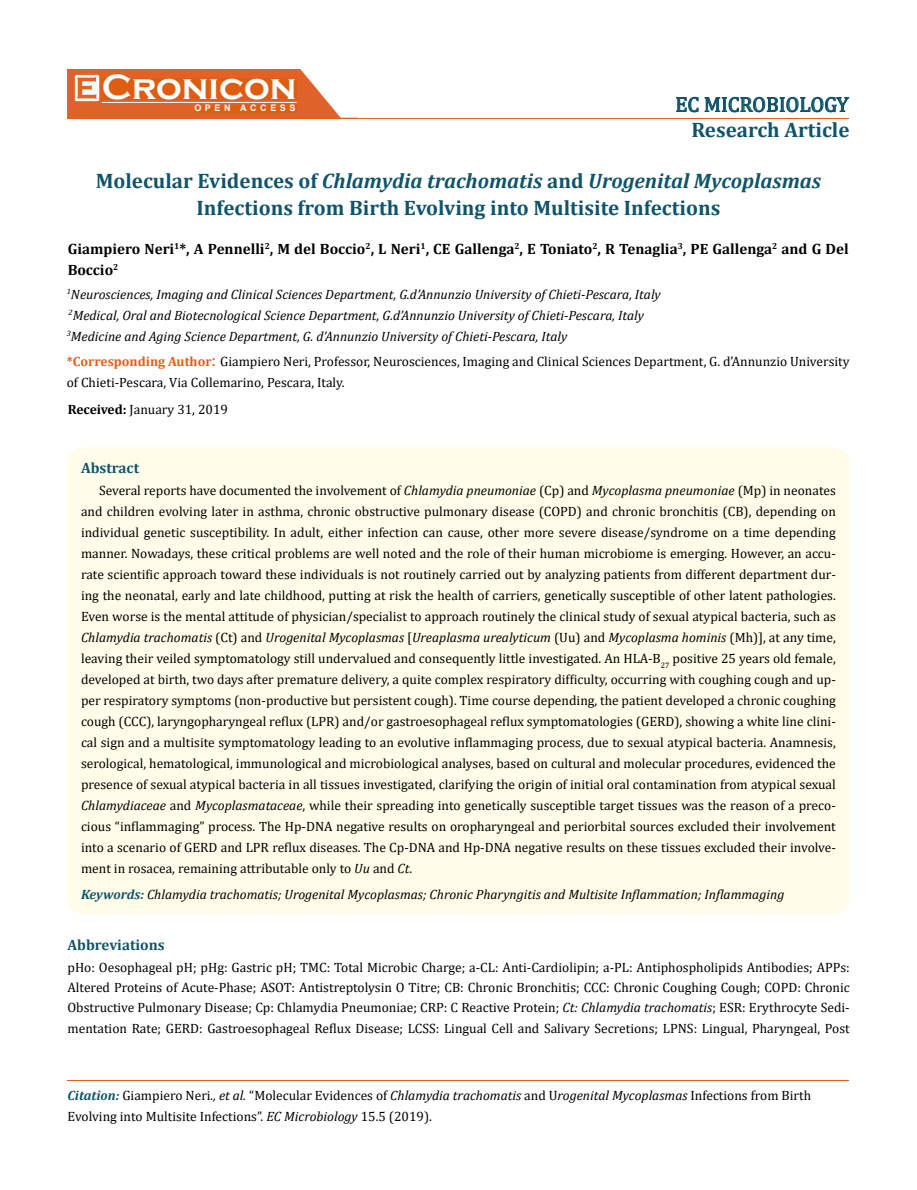
<style>
.page{position:relative;width:917px;height:1190px;background:#fff}
.page>*{position:absolute;margin:0;border:0;box-sizing:border-box;transform-origin:0 0}
.t1{font:700 36px "Copperplate Gothic";color:#fff}
.t2{font:700 21px/27px "Cambria";color:#0e546a;text-align:center}
.t3{font:21px "Cambria";color:#0e546a}
.t4{font:700 15px/21px "Cambria";color:#000}
.t5{font:700 15px "Cambria";color:#0e546a}
.t6{font:13.5px/21px "Cambria";color:#000}
.t7{font:italic 13.5px/21px "Cambria";color:#000}
.t8{font:700 9px "Arial";letter-spacing:.4em;color:#fff}
.s1{font-style:italic}
.s2{font-weight:700;color:#e05d1a}
.s3{font-size:18px;color:#e05d1a}
.s4{font-weight:700}
.s5{font-weight:700;color:#0e546a}
.s6{font-weight:700;font-style:italic;color:#0e546a}
</style>
<div class="page">
<div style="left:67px;top:70px;width:290px;height:49px;background:#e06228"></div>
<svg style="left:300px;top:69px;width:58px;height:49px"></svg>
<img style="left:75px;top:75px;width:24px;height:26px">
<div style="left:102px;top:79px;width:195px;height:21px;background:#df5d11"></div>
<div style="left:194px;top:105px;width:103px;height:7px;background:#df5d11"></div>
<svg style="left:676px;top:97px;width:173px;height:15px"></svg>
<hr style="left:102px;top:102px;width:194px;height:1px;background:#fff">
<hr style="left:279px;top:118px;width:569px;height:1px;background:#e05d1a">
<hr style="left:67px;top:1080px;width:782px;height:1px;background:#e05d1a">
<div style="left:67px;top:447px;width:782px;height:467px;background:#fffde9;border-radius:18px"></div>
<h1 class="t1" style="left:102px;top:68px;width:196px">Cronicon</h1>
<p class="t8" style="left:194px;top:102px;width:103px">OPEN ACCESS</p>
<h2 class="t3" style="left:675px;top:92px;width:175px">EC MICROBIOLOGY</h2>
<h2 class="t2" style="left:691px;top:116px;width:160px">Research Article</h2>
<h2 class="t2" style="left:96px;top:166px;width:727px">Molecular Evidences of <span class="s1">Chlamydia trachomatis</span> and <span class="s1">Urogenital Mycoplasmas<br></span>Infections from Birth Evolving into Multisite Infections</h2>
<p class="t4" style="left:68px;top:238px;width:782px">Giampiero Neri<sup>1</sup>*, A Pennelli<sup>2</sup>, M del Boccio<sup>2</sup>, L Neri<sup>1</sup>, CE Gallenga<sup>2</sup>, E Toniato<sup>2</sup>, R Tenaglia<sup>3</sup>, PE Gallenga<sup>2</sup> and G Del<br>Boccio<sup>2</sup></p>
<p class="t7" style="left:67px;top:283px;width:595px"><sup>1</sup>Neurosciences, Imaging and Clinical Sciences Department, G.d’Annunzio University of Chieti-Pescara, Italy<br><sup>2</sup>Medical, Oral and Biotecnological Science Department, G.d’Annunzio University of Chieti-Pescara, Italy<br><sup>3</sup>Medicine and Aging Science Department, G. d’Annunzio University of Chieti-Pescara, Italy</p>
<p class="t6" style="left:67px;top:351px;width:784px"><span class="s2">*Corresponding Author</span><span class="s3">:</span> Giampiero Neri, Professor, Neurosciences, Imaging and Clinical Sciences Department, G. d’Annunzio University of Chieti-Pescara, Via Collemarino, Pescara, Italy.</p>
<p class="t6" style="left:68px;top:398px;width:162px"><span class="s4">Received:</span> January 31, 2019</p>
<p class="t5" style="left:81px;top:457px;width:60px">Abstract</p>
<p class="t6" style="left:81px;top:480px;width:756px;text-align:justify;text-indent:18px">Several reports have documented the involvement of <span class="s1">Chlamydia pneumoniae</span> (Cp) and <span class="s1">Mycoplasma pneumoniae</span> (Mp) in neonates and children evolving later in asthma, chronic obstructive pulmonary disease (COPD) and chronic bronchitis (CB), depending on individual genetic susceptibility. In adult, either infection can cause, other more severe disease/syndrome on a time depending manner. Nowadays, these critical problems are well noted and the role of their human microbiome is emerging. However, an accu&shy;rate scientific approach toward these individuals is not routinely carried out by analyzing patients from different department dur&shy;ing the neonatal, early and late childhood, putting at risk the health of carriers, genetically susceptible of other latent pathologies.<br>Even worse is the mental attitude of physician/specialist to approach routinely the clinical study of sexual atypical bacteria, such as <span class="s1">Chlamydia trachomatis</span> (Ct) and <span class="s1">Urogenital Mycoplasmas</span> [<span class="s1">Ureaplasma urealyticum</span> (Uu) and <span class="s1">Mycoplasma hominis</span> (Mh)], at any time, leaving their veiled symptomatology still undervalued and consequently little investigated. An HLA-B<sub>27</sub> positive 25 years old female, developed at birth, two days after premature delivery, a quite complex respiratory difficulty, occurring with coughing cough and up&shy;per respiratory symptoms (non-productive but persistent cough). Time course depending, the patient developed a chronic coughing cough (CCC), laryngopharyngeal reflux (LPR) and/or gastroesophageal reflux symptomatologies (GERD), showing a white line clini&shy;cal sign and a multisite symptomatology leading to an evolutive inflammaging process, due to sexual atypical bacteria. Anamnesis, serological, hematological, immunological and microbiological analyses, based on cultural and molecular procedures, evidenced the presence of sexual atypical bacteria in all tissues investigated, clarifying the origin of initial oral contamination from atypical sexual <span class="s1">Chlamydiaceae</span> and <span class="s1">Mycoplasmataceae</span>, while their spreading into genetically susceptible target tissues was the reason of a preco&shy;cious “inflammaging” process. The Hp-DNA negative results on oropharyngeal and periorbital sources excluded their involvement into a scenario of GERD and LPR reflux diseases. The Cp-DNA and Hp-DNA negative results on these tissues excluded their involve&shy;ment in rosacea, remaining attributable only to <span class="s1">Uu</span> and <span class="s1">Ct</span>.</p>
<p class="t7" style="left:81px;top:883px;width:704px"><span class="s5">Keywords:</span> Chlamydia trachomatis; Urogenital Mycoplasmas; Chronic Pharyngitis and Multisite Inflammation; Inflammaging</p>
<p class="t5" style="left:67px;top:934px;width:99px">Abbreviations</p>
<p class="t6" style="left:67px;top:957px;width:783px;line-height:20.2px;text-align:justify">pHo: Oesophageal pH; pHg: Gastric pH; TMC: Total Microbic Charge; a-CL: Anti-Cardiolipin; a-PL: Antiphospholipids Antibodies; APPs:<br>Altered Proteins of Acute-Phase; ASOT: Antistreptolysin O Titre; CB: Chronic Bronchitis; CCC: Chronic Coughing Cough; COPD: Chronic Obstructive Pulmonary Disease; Cp: Chlamydia Pneumoniae; CRP: C Reactive Protein; <span class="s1">Ct: Chlamydia trachomatis</span>; ESR: Erythrocyte Sedi&shy;mentation Rate; GERD: Gastroesophageal Reflux Disease; LCSS: Lingual Cell and Salivary Secretions; LPNS: Lingual, Pharyngeal, Post</p>
<p class="t6" style="left:67px;top:1084px;width:745px"><span class="s6">Citation:</span> Giampiero Neri<span class="s1">., et al.</span> “Molecular Evidences of <span class="s1">Chlamydia trachomatis</span> and U<span class="s1">rogenital Mycoplasmas</span> Infections from Birth<br>Evolving into Multisite Infections”. <span class="s1">EC Microbiology</span> 15.5 (2019).</p>
</div>
